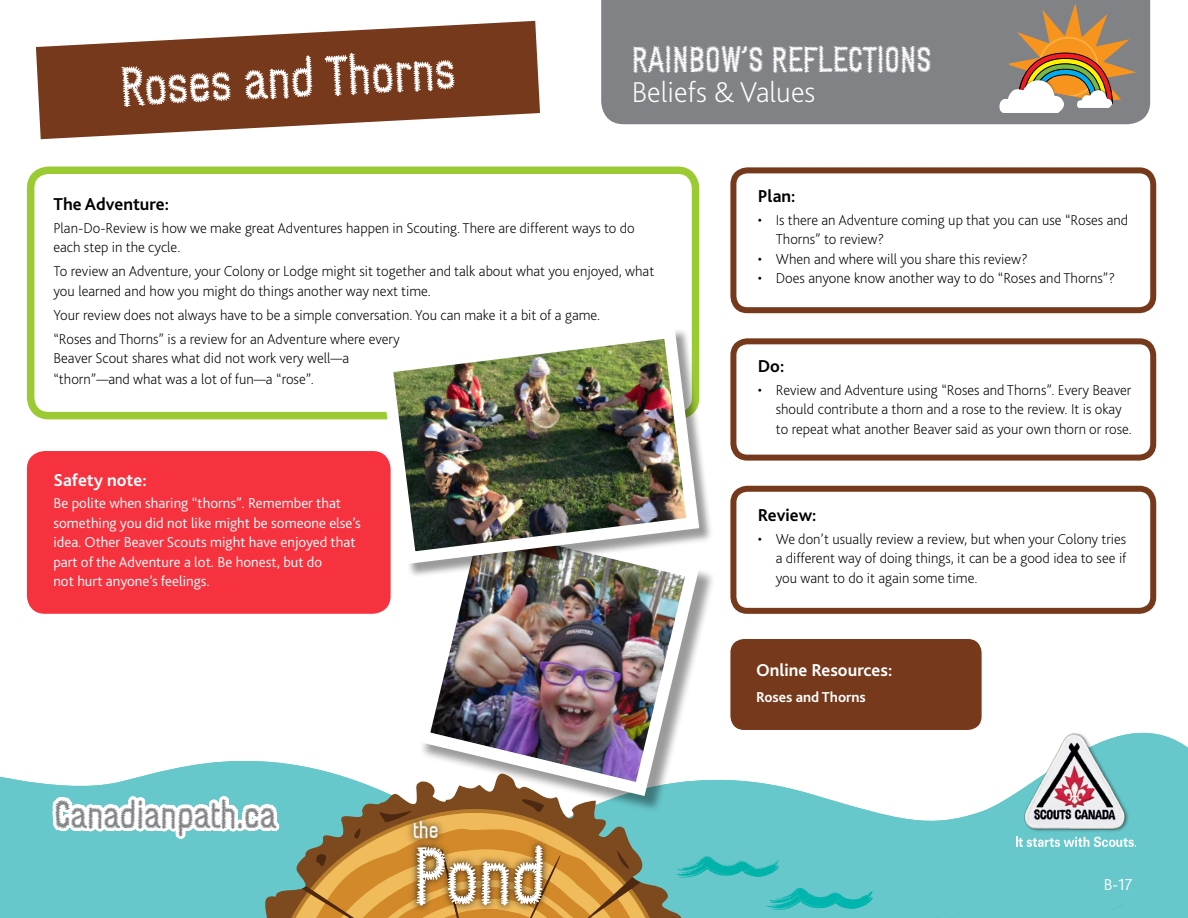
<style>
.page{position:relative;width:1188px;height:918px;background:#fff}
.page>*{position:absolute;margin:0;border:0;box-sizing:border-box;transform-origin:0 0}
.t1{font:79.35px "Conference Call BH Line Two";color:#fff}
.t2{font:55.5px "Conference Call BH Line Two";color:#fff}
.t3{font:39px "Conference Call BH Line Two";color:#808285}
.t4{font:36px "Conference Call BH Line Two";color:#fff}
.t5{font:200 30px "Bliss 2";color:#fff}
.t6{font:23.7px "Conference Call BH Line Two";color:#fff}
.t7{font:700 18px "Bliss 2";color:#000}
.t8{font:700 18px "Bliss 2";color:#fff}
.t9{font:300 16.5px "Bliss 2";color:#fff}
.t10{font:200 15px/19.5px "Bliss 2";color:#000}
.t11{font:300 15px/19.5px "Bliss 2";color:#fff}
.t12{font:700 15px "Bliss 2";color:#fff}
</style>
<div class="page">
<div style="left:601px;top:0;width:549px;height:124px;background:#808285"></div>
<svg style="left:716px;top:724px;width:472px;height:67px"></svg>
<svg style="left:36px;top:21px;width:504px;height:118px;fill:#76391b"></svg>
<svg style="left:701px;top:791px;width:487px;height:127px;background:#71ccce"></svg>
<svg style="left:765px;top:888px;width:108px;height:22px;background:#38bfbd"></svg>
<img style="left:744px;top:859px;width:35px;height:14px">
<img style="left:701px;top:855px;width:5px;height:11px">
<img style="left:952px;top:893px;width:59px;height:11px">
<div style="left:27px;top:451px;width:364px;height:163px;background:#f7323f;border-radius:18px"></div>
<div style="left:27px;top:167px;width:672px;height:252px;border:8px solid #9bca33;border-radius:18px"></div>
<svg style="left:679px;top:813px;width:22px;height:105px;background:#5ec6c8"></svg>
<svg style="left:658px;top:813px;width:17px;height:105px;background:#69b3af"></svg>
<svg style="left:0;top:761px;width:658px;height:157px;background:#99b296"></svg>
<svg style="left:1034px;top:905px;width:88px;height:13px"></svg>
<div style="left:730px;top:167px;width:426px;height:146px;border:6px solid #76391b;border-radius:14px"></div>
<div style="left:730px;top:338px;width:426px;height:123px;border:6px solid #76391b;border-radius:14px"></div>
<div style="left:730px;top:486px;width:426px;height:128px;border:6px solid #76391b;border-radius:14px"></div>
<img style="left:1014px;top:724px;width:121px;height:119px">
<svg style="left:1016px;top:837px;width:118px;height:10px"></svg>
<div style="left:730px;top:639px;width:252px;height:91px;background:#76391b;border-radius:14px"></div>
<svg style="left:998px;top:3px;width:138px;height:110px;background:#ab9272"></svg>
<div style="left:419px;top:516px;width:297px;height:297px;background:#000;opacity:.4"></div>
<img style="left:409px;top:579px;width:297px;height:224px">
<div style="left:382px;top:328px;width:332px;height:251px;background:#000;opacity:.4"></div>
<img style="left:374px;top:319px;width:332px;height:252px">
<h2 class="t2" style="left:118px;top:51px;width:337px;rotate:-3deg">Roses and Thorns</h2>
<h3 class="t4" style="left:632px;top:37px;width:301px">RAINBOW’S REFLECTIONS</h3>
<h3 class="t5" style="left:632px;top:74px;width:185px">Beliefs &amp; Values</h3>
<p class="t7" style="left:53px;top:193px;width:117px">The Adventure:</p>
<p class="t10" style="left:53px;top:217px;width:583px">Plan-Do-Review is how we make great Adventures happen in Scouting. There are different ways to do each step in the cycle.</p>
<p class="t10" style="left:53px;top:261px;width:602px">To review an Adventure, your Colony or Lodge might sit together and talk about what you enjoyed, what you learned and how you might do things another way next time.</p>
<p class="t10" style="left:53px;top:302px;width:548px;line-height:24px">Your review does not always have to be a simple conversation. You can make it a bit of a game. “Roses and Thorns” is a review for an Adventure where every</p>
<p class="t10" style="left:53px;top:347px;width:297px;line-height:21px">Beaver Scout shares what did not work very well—a “thorn”—and what was a lot of fun—a “rose”.</p>
<p class="t8" style="left:53px;top:469px;width:95px">Safety note:</p>
<p class="t11" style="left:53px;top:493px;width:309px">Be polite when sharing “thorns”. Remember that something you did not like might be someone else’s idea. Other Beaver Scouts might have enjoyed that part of the Adventure a lot. Be honest, but do<br>not hurt anyone’s feelings.</p>
<h3 class="t3" style="left:54px;top:789px;width:224px">Canadianpath.ca</h3>
<h3 class="t6" style="left:413px;top:815px;width:27px">the</h3>
<h1 class="t1" style="left:413px;top:825px;width:134px">Pond</h1>
<p class="t7" style="left:758px;top:185px;width:39px">Plan:</p>
<p class="t10" style="left:776px;top:210px;width:354px;text-indent:-18px">• Is there an Adventure coming up that you can use “Roses and<br>Thorns” to review?</p>
<p class="t10" style="left:758px;top:249px;width:272px">• When and where will you share this review?</p>
<p class="t10" style="left:758px;top:268px;width:359px">• Does anyone know another way to do “Roses and Thorns”?</p>
<p class="t7" style="left:758px;top:355px;width:28px">Do:</p>
<p class="t10" style="left:776px;top:380px;width:358px;text-indent:-18px">• Review and Adventure using “Roses and Thorns”. Every Beaver should contribute a thorn and a rose to the review. It is okay to repeat what another Beaver said as your own thorn or rose.</p>
<p class="t7" style="left:758px;top:504px;width:60px">Review:</p>
<p class="t10" style="left:776px;top:529px;width:352px;text-align:justify;text-indent:-18px">• We don’t usually review a review, but when your Colony tries a different way of doing things, it can be a good idea to see if you want to do it again some time.</p>
<p class="t8" style="left:756px;top:659px;width:138px">Online Resources:</p>
<p class="t12" style="left:756px;top:687px;width:111px">Roses and Thorns</p>
<p class="t9" style="left:1104px;top:874px;width:30px">B-17</p>
</div>
